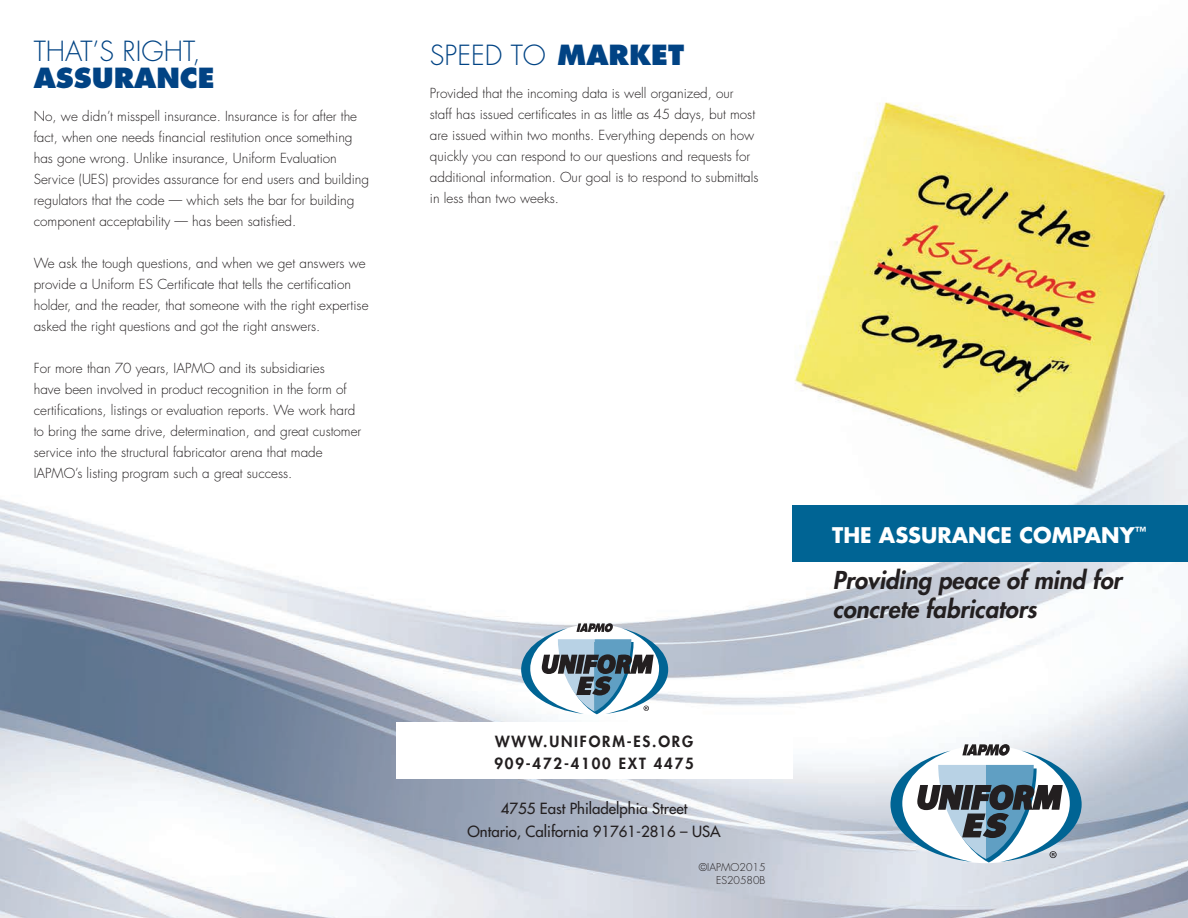
<style>
.page{position:relative;width:1188px;height:918px;background:#fff}
.page>*{position:absolute;margin:0;border:0;box-sizing:border-box;transform-origin:0 0}
.t1{font:300 27px "Futura";color:#014384}
.t2{font:800 27px "Futura";color:#014384}
.t3{font:italic 800 24px/28.8px "Futura";color:#231f20}
.t4{font:700 21px "Futura";color:#fff}
.t5{font:15px/22.5px "Futura";color:#231f20;text-align:center}
.t6{font:800 15px/22.5px "Futura";letter-spacing:.12em;color:#231f20}
.t7{font:300 13.5px/21px "Futura";color:#231f20}
.t8{font:300 10.5px/12.6px "Futura";color:#231f20;text-align:right}
.s1{font-weight:800}
</style>
<div class="page">
<img style="left:0;top:102px;width:1188px;height:816px">
<svg style="left:521px;top:623px;width:147px;height:91px"></svg>
<svg style="left:890px;top:744px;width:192px;height:119px"></svg>
<div style="left:792px;top:505px;width:396px;height:57px;background:#006494"></div>
<img style="left:396px;top:722px;width:396px;height:56px">
<h1 class="t1" style="left:34px;top:34px;width:169px">THAT’S RIGHT,</h1>
<h1 class="t2" style="left:34px;top:61px;width:182px">ASSURANCE</h1>
<p class="t7" style="left:34px;top:106px;width:337px">No, we didn’t misspell insurance. Insurance is for after the fact, when one needs financial restitution once something has gone wrong. Unlike insurance, Uniform Evaluation Service (UES) provides assurance for end users and building regulators that the code — which sets the bar for building component acceptability — has been satisfied.</p>
<p class="t7" style="left:34px;top:253px;width:336px">We ask the tough questions, and when we get answers we provide a Uniform ES Certificate that tells the certification holder, and the reader, that someone with the right expertise asked the right questions and got the right answers.</p>
<p class="t7" style="left:34px;top:358px;width:329px">For more than 70 years, IAPMO and its subsidiaries<br>have been involved in product recognition in the form of certifications, listings or evaluation reports. We work hard to bring the same drive, determination, and great customer service into the structural fabricator arena that made IAPMO’s listing program such a great success.</p>
<h1 class="t1" style="left:430px;top:38px;width:256px">SPEED TO <span class="s1">MARKET</span></h1>
<p class="t7" style="left:430px;top:83px;width:330px">Provided that the incoming data is well organized, our staff has issued certificates in as little as 45 days, but most are issued within two months. Everything depends on how quickly you can respond to our questions and requests for additional information. Our goal is to respond to submittals in less than two weeks.</p>
<p class="t6" style="left:494px;top:730px;width:201px">WWW.UNIFORM-ES.ORG<br>909-472-4100 EXT 4475</p>
<p class="t5" style="left:468px;top:798px;width:255px">4755 East Philadelphia Street<br>Ontario, California 91761-2816 – USA</p>
<p class="t8" style="left:699px;top:861px;width:68px">©IAPMO2015<br>ES20580B</p>
<h3 class="t4" style="left:832px;top:520px;width:316px">THE ASSURANCE COMPANY<sup>™</sup></h3>
<h2 class="t3" style="left:833px;top:566px;width:291px">Providing peace of mind for concrete fabricators</h2>
</div>
